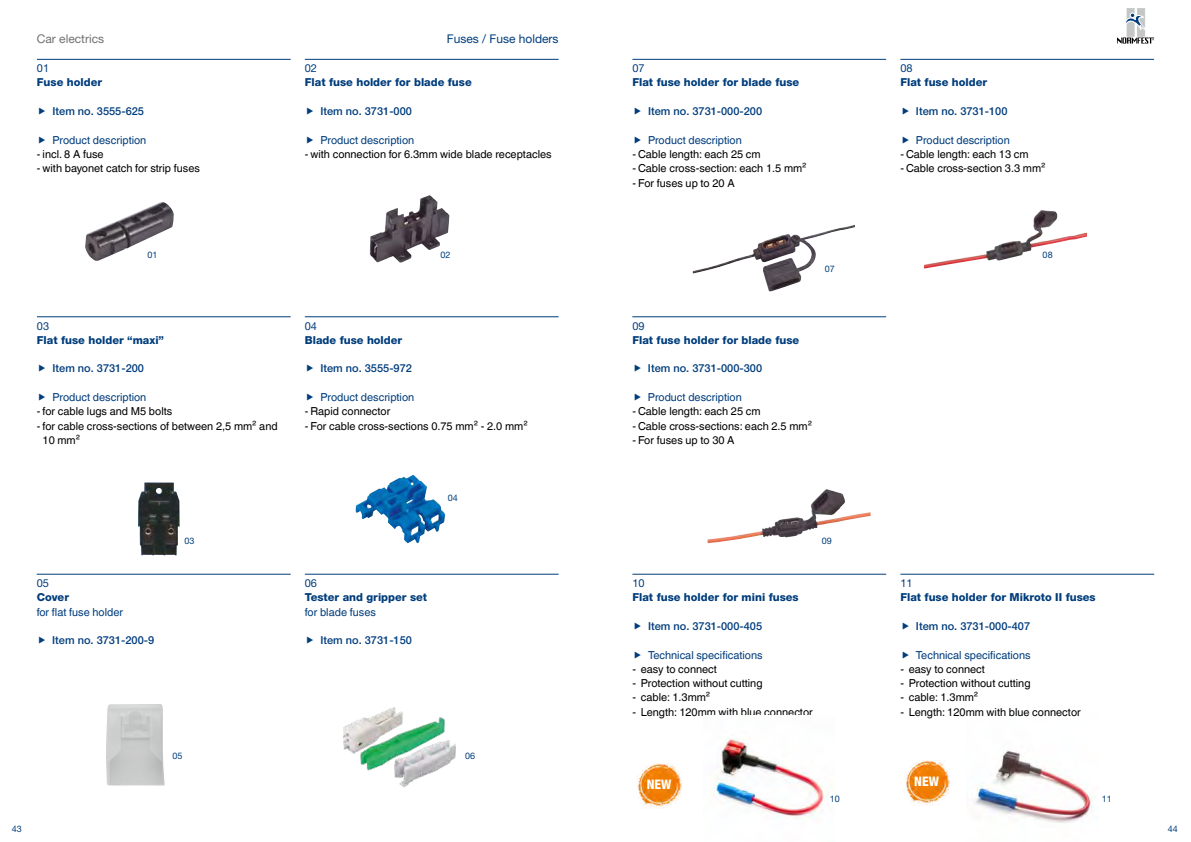
<style>
.page{position:relative;width:1191px;height:842px;background:#fff}
.page>*{position:absolute;margin:0;border:0;box-sizing:border-box;transform-origin:0 0}
.t1{font:800 condensed 13.2px "Helvetica Neue LT Pro";color:#fff}
.t2{font:12px "Helvetica Neue LT Pro";color:#003d7c}
.t3{font:12px "Helvetica Neue LT Pro";color:#6f7070}
.t4{font:11px/14.3px "Helvetica World";color:#000}
.t5{font:800 11px "Helvetica Neue LT Pro";color:#003d7c}
.t6{font:11px "Helvetica World";color:#003d7c}
.t7{font:500 11px "Helvetica Neue LT Pro";color:#003d7c}
.t8{font:11px "Helvetica Neue LT Pro";color:#003d7c}
.t9{font:9px "Helvetica Neue LT Pro";color:#003d7c}
</style>
<div class="page">
<div style="left:1127px;top:9px;width:7px;height:27px;background:#c5c6c6"></div>
<div style="left:1137px;top:9px;width:7px;height:27px;background:#c5c6c6"></div>
<svg style="left:1117px;top:38px;width:37px;height:6px"></svg>
<svg style="left:1125px;top:13px;width:20px;height:19px"></svg>
<img style="left:974px;top:749px;width:121px;height:75px">
<img style="left:85px;top:202px;width:89px;height:59px">
<img style="left:355px;top:474px;width:90px;height:69px">
<img style="left:138px;top:482px;width:42px;height:73px">
<img style="left:106px;top:704px;width:59px;height:82px">
<img style="left:924px;top:210px;width:163px;height:59px">
<img style="left:707px;top:489px;width:163px;height:54px">
<img style="left:370px;top:195px;width:79px;height:68px">
<img style="left:693px;top:225px;width:162px;height:67px">
<img style="left:343px;top:707px;width:113px;height:81px">
<hr style="left:632px;top:59px;width:254px;height:1px;background:#003d7c">
<hr style="left:305px;top:317px;width:253px;height:1px;background:#003d7c">
<hr style="left:37px;top:59px;width:254px;height:1px;background:#003d7c">
<hr style="left:305px;top:59px;width:253px;height:1px;background:#003d7c">
<hr style="left:37px;top:317px;width:254px;height:1px;background:#003d7c">
<hr style="left:900px;top:59px;width:254px;height:1px;background:#003d7c">
<hr style="left:632px;top:317px;width:254px;height:1px;background:#003d7c">
<hr style="left:37px;top:574px;width:254px;height:1px;background:#003d7c">
<hr style="left:305px;top:574px;width:253px;height:1px;background:#003d7c">
<hr style="left:900px;top:574px;width:254px;height:1px;background:#003d7c">
<hr style="left:632px;top:574px;width:254px;height:1px;background:#003d7c">
<img style="left:711px;top:738px;width:122px;height:81px">
<img style="left:636px;top:763px;width:45px;height:46px">
<img style="left:904px;top:760px;width:45px;height:46px">
<p class="t3" style="left:37px;top:32px;width:69px">Car electrics</p>
<p class="t8" style="left:37px;top:62px;width:14px">01</p>
<p class="t5" style="left:37px;top:76px;width:67px">Fuse holder</p>
<p class="t7" style="left:52px;top:105px;width:93px">Item no. 3555-625</p>
<p class="t6" style="left:52px;top:133px;width:95px">Product description</p>
<p class="t4" style="left:37px;top:147px;width:68px">- incl. 8 A fuse</p>
<p class="t4" style="left:37px;top:161px;width:165px">- with bayonet catch for strip fuses</p>
<p class="t2" style="left:447px;top:32px;width:113px">Fuses / Fuse holders</p>
<p class="t8" style="left:305px;top:62px;width:14px">02</p>
<p class="t5" style="left:305px;top:76px;width:168px">Flat fuse holder for blade fuse</p>
<p class="t7" style="left:320px;top:105px;width:93px">Item no. 3731-000</p>
<p class="t6" style="left:320px;top:133px;width:95px">Product description</p>
<p class="t4" style="left:305px;top:147px;width:248px">- with connection for 6.3mm wide blade receptacles</p>
<p class="t9" style="left:147px;top:249px;width:12px">01</p>
<p class="t9" style="left:440px;top:249px;width:12px">02</p>
<p class="t8" style="left:37px;top:319px;width:14px">03</p>
<p class="t5" style="left:37px;top:333px;width:129px">Flat fuse holder “maxi”</p>
<p class="t7" style="left:52px;top:362px;width:93px">Item no. 3731-200</p>
<p class="t6" style="left:52px;top:391px;width:95px">Product description</p>
<p class="t4" style="left:37px;top:404px;width:137px">- for cable lugs and M5 bolts</p>
<p class="t4" style="left:43px;top:419px;width:237px;text-indent:-6px">- for cable cross-sections of between 2,5 mm² and<br>10 mm²</p>
<p class="t8" style="left:37px;top:576px;width:14px">05</p>
<p class="t5" style="left:37px;top:591px;width:34px">Cover</p>
<p class="t6" style="left:37px;top:605px;width:88px">for flat fuse holder</p>
<p class="t7" style="left:52px;top:634px;width:103px">Item no. 3731-200-9</p>
<p class="t9" style="left:184px;top:535px;width:12px">03</p>
<p class="t8" style="left:305px;top:319px;width:14px">04</p>
<p class="t5" style="left:305px;top:333px;width:99px">Blade fuse holder</p>
<p class="t7" style="left:320px;top:362px;width:93px">Item no. 3555-972</p>
<p class="t6" style="left:320px;top:391px;width:95px">Product description</p>
<p class="t4" style="left:305px;top:404px;width:87px">- Rapid connector</p>
<p class="t4" style="left:305px;top:419px;width:224px">- For cable cross-sections 0.75 mm² - 2.0 mm²</p>
<p class="t9" style="left:448px;top:493px;width:12px">04</p>
<p class="t8" style="left:305px;top:576px;width:14px">06</p>
<p class="t5" style="left:305px;top:591px;width:124px">Tester and gripper set</p>
<p class="t6" style="left:305px;top:605px;width:73px">for blade fuses</p>
<p class="t7" style="left:320px;top:634px;width:93px">Item no. 3731-150</p>
<p class="t9" style="left:172px;top:750px;width:12px">05</p>
<p class="t9" style="left:465px;top:750px;width:12px">06</p>
<p class="t8" style="left:632px;top:62px;width:14px">07</p>
<p class="t5" style="left:632px;top:76px;width:168px">Flat fuse holder for blade fuse</p>
<p class="t7" style="left:648px;top:105px;width:116px">Item no. 3731-000-200</p>
<p class="t6" style="left:648px;top:133px;width:95px">Product description</p>
<p class="t4" style="left:632px;top:147px;width:130px">- Cable length: each 25 cm</p>
<p class="t4" style="left:632px;top:161px;width:176px">- Cable cross-section: each 1.5 mm²</p>
<p class="t4" style="left:632px;top:176px;width:104px">- For fuses up to 20 A</p>
<p class="t9" style="left:825px;top:264px;width:12px">07</p>
<p class="t8" style="left:632px;top:319px;width:14px">09</p>
<p class="t5" style="left:632px;top:333px;width:168px">Flat fuse holder for blade fuse</p>
<p class="t7" style="left:648px;top:362px;width:116px">Item no. 3731-000-300</p>
<p class="t6" style="left:648px;top:391px;width:95px">Product description</p>
<p class="t4" style="left:632px;top:404px;width:130px">- Cable length: each 25 cm</p>
<p class="t4" style="left:632px;top:419px;width:181px">- Cable cross-sections: each 2.5 mm²</p>
<p class="t4" style="left:632px;top:433px;width:104px">- For fuses up to 30 A</p>
<p class="t9" style="left:821px;top:535px;width:12px">09</p>
<p class="t8" style="left:632px;top:576px;width:14px">10</p>
<p class="t5" style="left:632px;top:591px;width:168px">Flat fuse holder for mini fuses</p>
<p class="t7" style="left:648px;top:619px;width:116px">Item no. 3731-000-405</p>
<p class="t6" style="left:648px;top:648px;width:116px">Technical specifications</p>
<p class="t4" style="left:632px;top:662px;width:86px">- easy to connect</p>
<p class="t4" style="left:632px;top:676px;width:132px">- Protection without cutting</p>
<p class="t4" style="left:632px;top:690px;width:79px">- cable: 1.3mm²</p>
<p class="t4" style="left:632px;top:705px;width:182px">- Length: 120mm with blue connector</p>
<p class="t8" style="left:900px;top:62px;width:14px">08</p>
<p class="t5" style="left:900px;top:76px;width:88px">Flat fuse holder</p>
<p class="t7" style="left:916px;top:105px;width:93px">Item no. 3731-100</p>
<p class="t6" style="left:916px;top:133px;width:95px">Product description</p>
<p class="t4" style="left:900px;top:147px;width:130px">- Cable length: each 13 cm</p>
<p class="t4" style="left:900px;top:161px;width:147px">- Cable cross-section 3.3 mm²</p>
<p class="t9" style="left:1042px;top:249px;width:12px">08</p>
<p class="t8" style="left:900px;top:576px;width:14px">11</p>
<p class="t5" style="left:900px;top:591px;width:197px">Flat fuse holder for Mikroto II fuses</p>
<p class="t7" style="left:916px;top:619px;width:116px">Item no. 3731-000-407</p>
<p class="t6" style="left:916px;top:648px;width:116px">Technical specifications</p>
<p class="t4" style="left:900px;top:662px;width:86px">- easy to connect</p>
<p class="t4" style="left:900px;top:676px;width:132px">- Protection without cutting</p>
<p class="t4" style="left:900px;top:690px;width:79px">- cable: 1.3mm²</p>
<p class="t4" style="left:900px;top:705px;width:182px">- Length: 120mm with blue connector</p>
<p class="t1" style="left:647px;top:776px;width:26px">NEW</p>
<p class="t1" style="left:914px;top:773px;width:26px">NEW</p>
<p class="t9" style="left:830px;top:793px;width:12px">10</p>
<p class="t9" style="left:1101px;top:793px;width:12px">11</p>
<p class="t9" style="left:12px;top:823px;width:12px">43</p>
<p class="t9" style="left:1168px;top:823px;width:12px">44</p>
</div>
